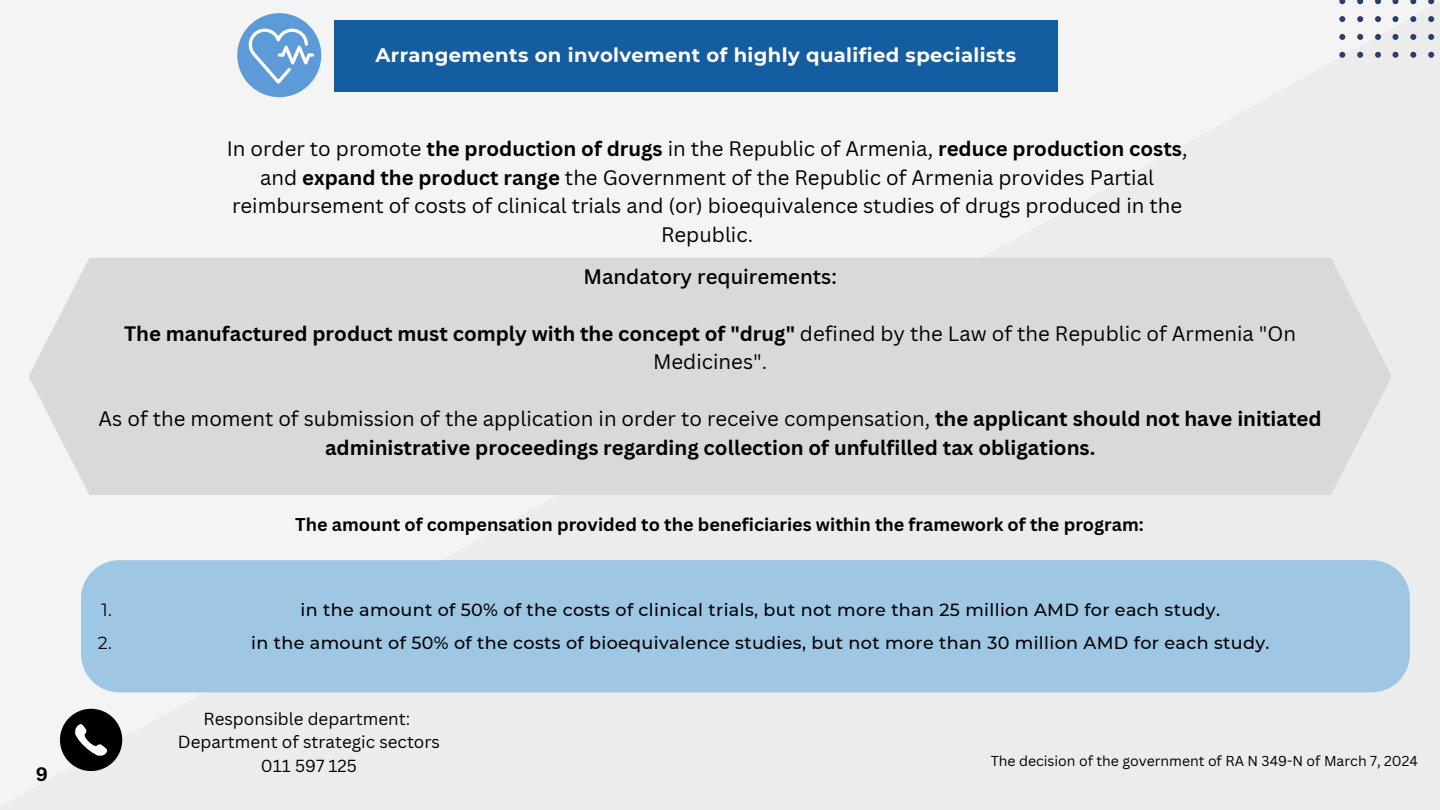
<style>
.page{position:relative;width:1440px;height:810px;background:#f4f4f4}
.page>*{position:absolute;margin:0;border:0;box-sizing:border-box;transform-origin:0 0}
.t1{font:700 20.4px/28.5px "Canva Sans";color:#000;text-align:center}
.t2{font:20.4px/28.5px "Canva Sans";color:#000;text-align:center}
.t3{font:500 20.4px "Canva Sans";color:#000}
.t4{font:700 19.6px "Montserrat";letter-spacing:.02em;color:#fff}
.t5{font:700 19px "Canva Sans";color:#000}
.t6{font:700 18px "Canva Sans";color:#000}
.t7{font:500 17.5px "Montserrat";letter-spacing:.02em;color:#000}
.t8{font:17.5px "Montserrat";color:#000}
.t9{font:17px/23.2px "Canva Sans";color:#000;text-align:center}
.t10{font:14px "Canva Sans";color:#000}
.s1{font-weight:700}
.s2{font-weight:400}
</style>
<div class="page">
<svg style="left:1339px;top:0;width:101px;height:58px"></svg>
<div style="left:81px;top:560px;width:1329px;height:132px;background:#9dc7e2"></div>
<svg style="left:60px;top:709px;width:62px;height:62px"></svg>
<div style="left:334px;top:20px;width:724px;height:72px;background:#145da0"></div>
<div style="left:29px;top:258px;width:1363px;height:237px;background:#d9d9d9"></div>
<div style="left:237px;top:13px;width:84px;height:84px;background:#5d9ad8;border-radius:50%"></div>
<svg style="left:245px;top:25px;width:68px;height:62px"></svg>
<p class="t5" style="left:36px;top:760px;width:14px">9</p>
<p class="t4" style="left:375px;top:43px;width:642px">Arrangements on involvement of highly qualified specialists</p>
<h3 class="t2" style="left:227px;top:134px;width:962px">In order to promote <span class="s1">the production of drugs</span> in the Republic of Armenia, <span class="s1">reduce production costs</span>, and <span class="s1">expand the product range</span> the Government of the Republic of Armenia provides Partial reimbursement of costs of clinical trials and (or) bioequivalence studies of drugs produced in the Republic.</h3>
<h2 class="t3" style="left:583px;top:262px;width:255px">Mandatory requirements:</h2>
<h1 class="t1" style="left:124px;top:319px;width:1174px">The manufactured product must comply with the concept of "drug" <span class="s2">defined by the Law of the Republic of Armenia "On<br>Medicines".</span></h1>
<h2 class="t1" style="left:99px;top:404px;width:1225px"><span class="s2">As of the moment of submission of the application in order to receive compensation,</span> the applicant should not have initiated administrative proceedings regarding collection of unfulfilled tax obligations.</h2>
<h2 class="t6" style="left:295px;top:512px;width:850px">The amount of compensation provided to the beneficiaries within the framework of the program:</h2>
<p class="t8" style="left:101px;top:599px;width:12px">1.</p>
<p class="t7" style="left:301px;top:599px;width:921px">in the amount of 50% of the costs of clinical trials, but not more than 25 million AMD for each study.</p>
<p class="t8" style="left:98px;top:632px;width:16px">2.</p>
<h1 class="t7" style="left:251px;top:632px;width:1020px">in the amount of 50% of the costs of bioequivalence studies, but not more than 30 million AMD for each study.</h1>
<p class="t9" style="left:178px;top:707px;width:264px">Responsible department:<br>Department of strategic sectors<br>011 597 125</p>
<p class="t10" style="left:991px;top:751px;width:429px">The decision of the government of RA N 349-N of March 7, 2024</p>
</div>
